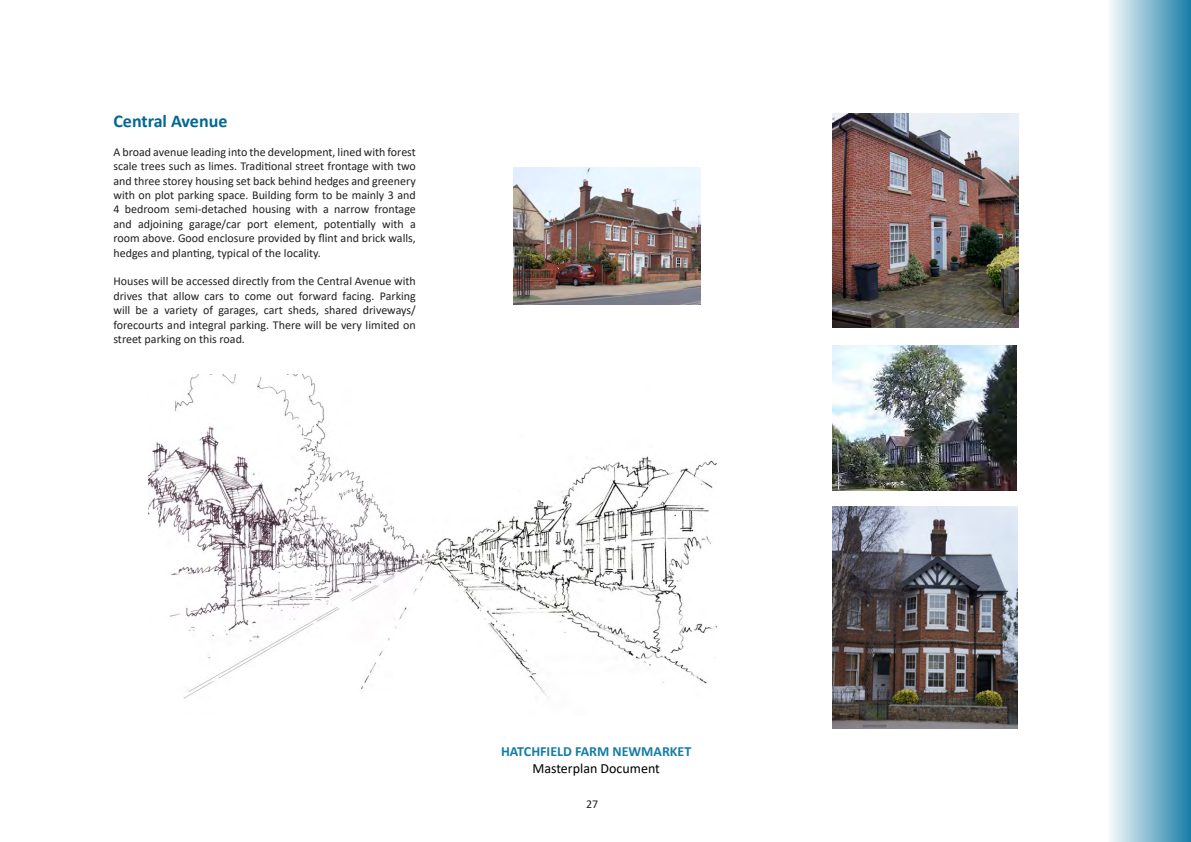
<style>
.page{position:relative;width:1191px;height:842px;background:#fff}
.page>*{position:absolute;margin:0;border:0;box-sizing:border-box;transform-origin:0 0}
.t1{font:700 18px "Calibri";color:#006893}
.t2{font:700 14px "Calibri";color:#157ca6}
.t3{font:14px "Calibri";color:#000}
.t4{font:12px/14.4px "Calibri";color:#231f20;text-align:justify}
</style>
<div class="page">
<div style="left:1106px;top:0;width:85px;height:842px;background:linear-gradient(to right,#fefefe,#197ea7)"></div>
<img style="left:832px;top:113px;width:186px;height:214px">
<img style="left:149px;top:374px;width:567px;height:325px">
<img style="left:513px;top:167px;width:187px;height:138px">
<img style="left:832px;top:506px;width:185px;height:223px">
<img style="left:832px;top:346px;width:184px;height:144px">
<p class="t1" style="left:113px;top:108px;width:115px">Central Avenue</p>
<p class="t4" style="left:113px;top:144px;width:304px">A broad avenue leading into the development, lined with forest scale trees such as limes. Traditional street frontage with two and three storey housing set back behind hedges and greenery with on plot parking space. Building form to be mainly 3 and 4 bedroom semi-detached housing with a narrow frontage and adjoining garage/car port element, potentially with a room above. Good enclosure provided by flint and brick walls, hedges and planting, typical of the locality.</p>
<p class="t4" style="left:113px;top:274px;width:304px">Houses will be accessed directly from the Central Avenue with drives that allow cars to come out forward facing. Parking will be a variety of garages, cart sheds, shared driveways/ forecourts and integral parking. There will be very limited on street parking on this road.</p>
<p class="t2" style="left:501px;top:741px;width:192px">HATCHFIELD FARM NEWMARKET</p>
<p class="t3" style="left:532px;top:758px;width:129px">Masterplan Document</p>
<p class="t4" style="left:586px;top:797px;width:14px">27</p>
</div>
